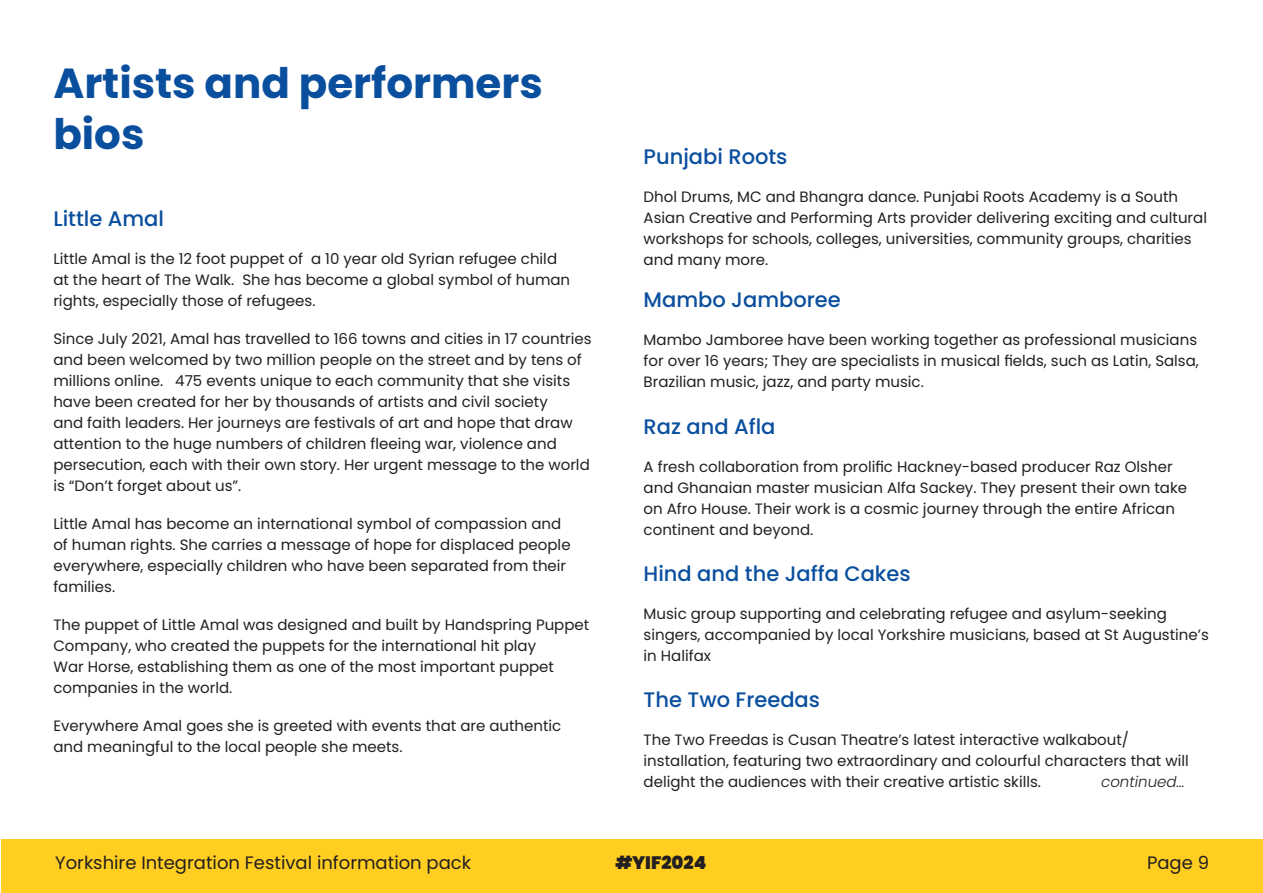
<style>
.page{position:relative;width:1263px;height:893px;background:#fff}
.page>*{position:absolute;margin:0;border:0;box-sizing:border-box;transform-origin:0 0}
.Page_title{font:700 42px/50.4px "Poppins";color:#0a4f9e}
.Heading_2{font:500 21px "Poppins";color:#0a4f9e}
.Body{font:500 21px "Poppins";color:#0a4f9e}
.t1{font:18px "Poppins";color:#231f20}
.t2{font:900 18px "Poppins";color:#231f20}
.Body-2{font:15px/21px "Poppins";color:#231f20}
.Body-3{font:italic 300 15px "Poppins";color:#231f20}
</style>
<div class="page">
<div style="left:1px;top:840px;width:1262px;height:53px;background:#ffce21"></div>
<p class="Page_title" style="left:53px;top:58px;width:491px">Artists and performers bios</p>
<p class="Heading_2" style="left:53px;top:206px;width:112px">Little Amal</p>
<p class="Body-2" style="left:53px;top:248px;width:518px">Little Amal is the 12 foot puppet of a 10 year old Syrian refugee child at the heart of The Walk. She has become a global symbol of human rights, especially those of refugees.</p>
<p class="Body-2" style="left:53px;top:328px;width:540px">Since July 2021, Amal has travelled to 166 towns and cities in 17 countries and been welcomed by two million people on the street and by tens of millions online. 475 events unique to each community that she visits have been created for her by thousands of artists and civil society<br>and faith leaders. Her journeys are festivals of art and hope that draw attention to the huge numbers of children fleeing war, violence and persecution, each with their own story. Her urgent message to the world is “Don’t forget about us”.</p>
<p class="Body-2" style="left:53px;top:513px;width:519px">Little Amal has become an international symbol of compassion and of human rights. She carries a message of hope for displaced people everywhere, especially children who have been separated from their families.</p>
<p class="Body-2" style="left:53px;top:614px;width:537px">The puppet of Little Amal was designed and built by Handspring Puppet Company, who created the puppets for the international hit play<br>War Horse, establishing them as one of the most important puppet companies in the world.</p>
<p class="Body-2" style="left:53px;top:715px;width:509px">Everywhere Amal goes she is greeted with events that are authentic and meaningful to the local people she meets.</p>
<p class="Heading_2" style="left:644px;top:144px;width:145px">Punjabi Roots</p>
<p class="Body-2" style="left:644px;top:186px;width:565px">Dhol Drums, MC and Bhangra dance. Punjabi Roots Academy is a South Asian Creative and Performing Arts provider delivering exciting and cultural workshops for schools, colleges, universities, community groups, charities and many more.</p>
<p class="Body" style="left:644px;top:287px;width:199px">Mambo Jamboree</p>
<p class="Body-2" style="left:644px;top:329px;width:557px;text-align:justify">Mambo Jamboree have been working together as professional musicians for over 16 years; They are specialists in musical fields, such as Latin, Salsa, Brazilian music, jazz, and party music.</p>
<p class="Heading_2" style="left:644px;top:414px;width:133px">Raz and Afla</p>
<p class="Body-2" style="left:644px;top:456px;width:545px">A fresh collaboration from prolific Hackney-based producer Raz Olsher and Ghanaian master musician Alfa Sackey. They present their own take on Afro House. Their work is a cosmic journey through the entire African continent and beyond.</p>
<p class="Heading_2" style="left:644px;top:561px;width:269px">Hind and the Jaffa Cakes</p>
<p class="Body-2" style="left:644px;top:603px;width:567px">Music group supporting and celebrating refugee and asylum-seeking singers, accompanied by local Yorkshire musicians, based at St Augustine’s in Halifax</p>
<p class="Heading_2" style="left:644px;top:688px;width:178px">The Two Freedas</p>
<p class="Body-2" style="left:644px;top:730px;width:547px">The Two Freedas is Cusan Theatre’s latest interactive walkabout/ installation, featuring two extraordinary and colourful characters that will delight the audiences with their creative artistic skills.</p>
<p class="Body-3" style="left:1101px;top:773px;width:85px">continued...</p>
<p class="t1" style="left:55px;top:853px;width:417px">Yorkshire Integration Festival information pack</p>
<p class="t2" style="left:615px;top:853px;width:93px">#YIF2024</p>
<p class="t1" style="left:1147px;top:853px;width:64px">Page 9</p>
</div>
